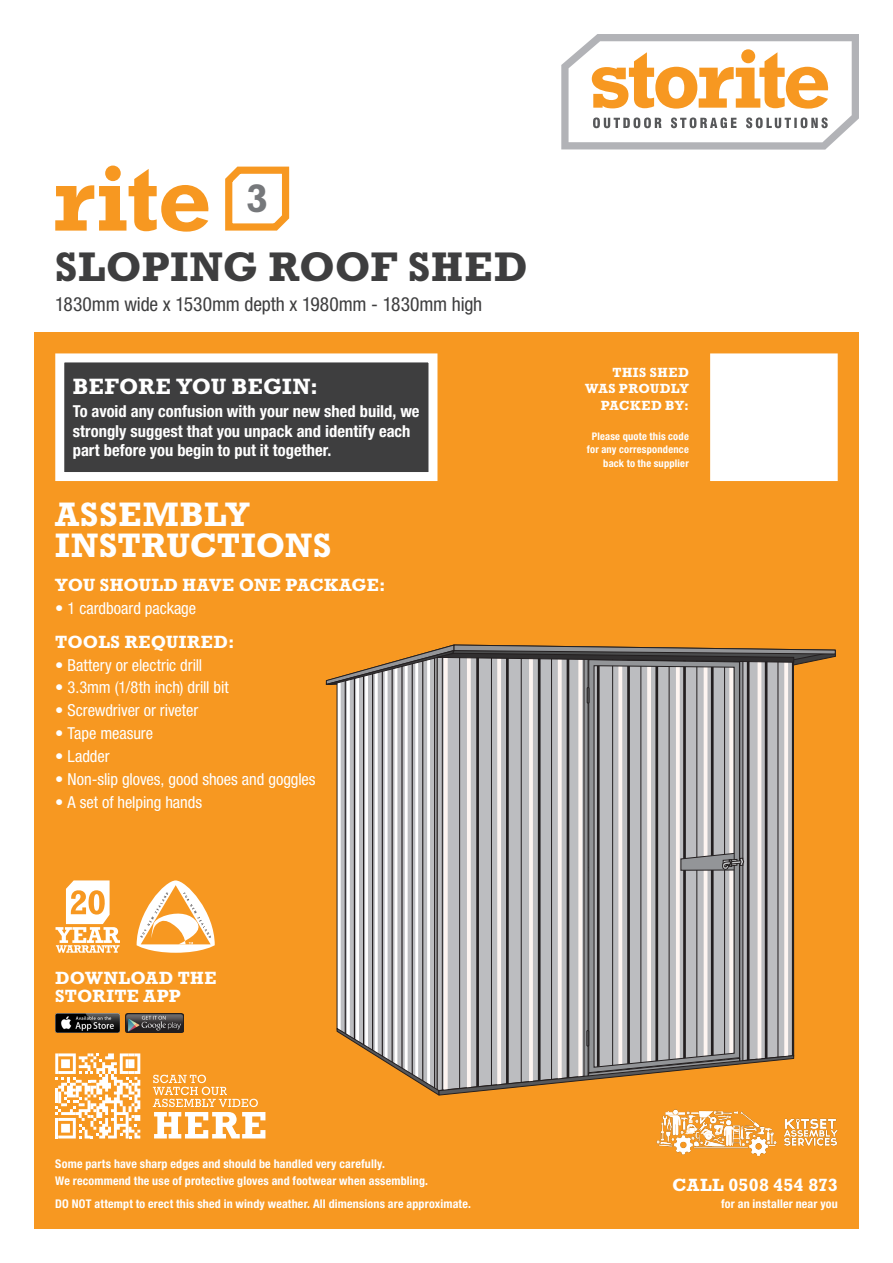
<style>
.page{position:relative;width:893px;height:1263px;background:#fff}
.page>*{position:absolute;margin:0;border:0;box-sizing:border-box;transform-origin:0 0}
.t1{font:700 42px "Rockwell Std";letter-spacing:.015em;color:#3e3e3f}
.t2{font:700 40.2px "Rockwell Std";color:#76787b}
.t3{font:700 34.5px/31.5px "Rockwell Std";letter-spacing:.02em;color:#fff}
.t4{font:700 22.5px "Rockwell Std";letter-spacing:.01em;color:#fff}
.t5{font:condensed 19.5px "Helvetica Neue LT Std";letter-spacing:-.01em;color:#3e3e3f}
.t6{font:700 18px/18px "Rockwell Std";letter-spacing:.015em;color:#fff}
.t7{font:condensed 16.5px "Helvetica Neue LT Std";letter-spacing:-.005em;color:#fff}
.t8{font:700 condensed 16.5px/19.5px "Helvetica Neue LT Std";color:#fff}
.t9{font:700 13.5px/16.5px "Rockwell Std";letter-spacing:.03em;color:#fff;text-align:right}
.t10{font:700 condensed 12px/16.5px "Helvetica Neue LT Std";letter-spacing:.015em;color:#fff}
.t11{font:700 condensed 10.5px/13.5px "Helvetica Neue LT Std";letter-spacing:.02em;color:#fff;text-align:right}
</style>
<div class="page">
<div style="left:34px;top:332px;width:825px;height:897px;background:#f79821"></div>
<svg style="left:561px;top:34px;width:298px;height:116px"></svg>
<svg style="left:55px;top:166px;width:154px;height:66px"></svg>
<svg style="left:225px;top:166px;width:65px;height:65px"></svg>
<img style="left:656px;top:1109px;width:182px;height:47px">
<svg style="left:325px;top:644px;width:511px;height:452px"></svg>
<svg style="left:153px;top:1075px;width:112px;height:63px"></svg>
<svg style="left:55px;top:1053px;width:85px;height:85px"></svg>
<img style="left:55px;top:1013px;width:64px;height:19px">
<img style="left:126px;top:1013px;width:58px;height:19px">
<div style="left:60px;top:358px;width:373px;height:118px;background:#3e3e3f"></div>
<div style="left:55px;top:353px;width:382px;height:128px;border:9px solid #fff"></div>
<svg style="left:137px;top:880px;width:78px;height:73px"></svg>
<svg style="left:56px;top:880px;width:64px;height:73px"></svg>
<div style="left:710px;top:353px;width:128px;height:128px;background:#fff"></div>
<h2 class="t2" style="left:246px;top:175px;width:24px">3</h2>
<h1 class="t1" style="left:55px;top:242px;width:474px">SLOPING ROOF SHED</h1>
<h3 class="t5" style="left:55px;top:293px;width:428px">1830mm wide x 1530mm depth x 1980mm - 1830mm high</h3>
<h3 class="t4" style="left:73px;top:373px;width:247px">BEFORE YOU BEGIN:</h3>
<h3 class="t8" style="left:73px;top:401px;width:348px">To avoid any confusion with your new shed build, we strongly suggest that you unpack and identify each part before you begin to put it together.</h3>
<h3 class="t3" style="left:55px;top:498px;width:278px">ASSEMBLY<br>INSTRUCTIONS</h3>
<h3 class="t6" style="left:55px;top:576px;width:332px">YOU SHOULD HAVE ONE PACKAGE:</h3>
<h3 class="t7" style="left:55px;top:598px;width:142px">• 1 cardboard package</h3>
<h3 class="t6" style="left:55px;top:632px;width:181px">TOOLS REQUIRED:</h3>
<h3 class="t7" style="left:55px;top:655px;width:149px">• Battery or electric drill</h3>
<h3 class="t7" style="left:55px;top:678px;width:175px">• 3.3mm (1/8th inch) drill bit</h3>
<h3 class="t7" style="left:55px;top:701px;width:144px">• Screwdriver or riveter</h3>
<h3 class="t7" style="left:55px;top:724px;width:99px">• Tape measure</h3>
<h3 class="t7" style="left:55px;top:747px;width:56px">• Ladder</h3>
<h3 class="t7" style="left:55px;top:769px;width:262px">• Non-slip gloves, good shoes and goggles</h3>
<h3 class="t7" style="left:55px;top:792px;width:148px">• A set of helping hands</h3>
<p class="t9" style="left:585px;top:364px;width:105px">THIS SHED<br>WAS PROUDLY<br>PACKED BY:</p>
<p class="t11" style="left:587px;top:429px;width:104px">Please quote this code for any correspondence back to the supplier</p>
<h3 class="t6" style="left:55px;top:969px;width:163px">DOWNLOAD THE<br>STORITE APP</h3>
<p class="t10" style="left:55px;top:1156px;width:374px">Some parts have sharp edges and should be handled very carefully.<br>We recommend the use of protective gloves and footwear when assembling.</p>
<p class="t10" style="left:55px;top:1195px;width:417px">DO NOT attempt to erect this shed in windy weather. All dimensions are approximate.</p>
<h3 class="t6" style="left:673px;top:1176px;width:167px">CALL 0508 454 873</h3>
<p class="t10" style="left:721px;top:1195px;width:118px">for an installer near you</p>
</div>
